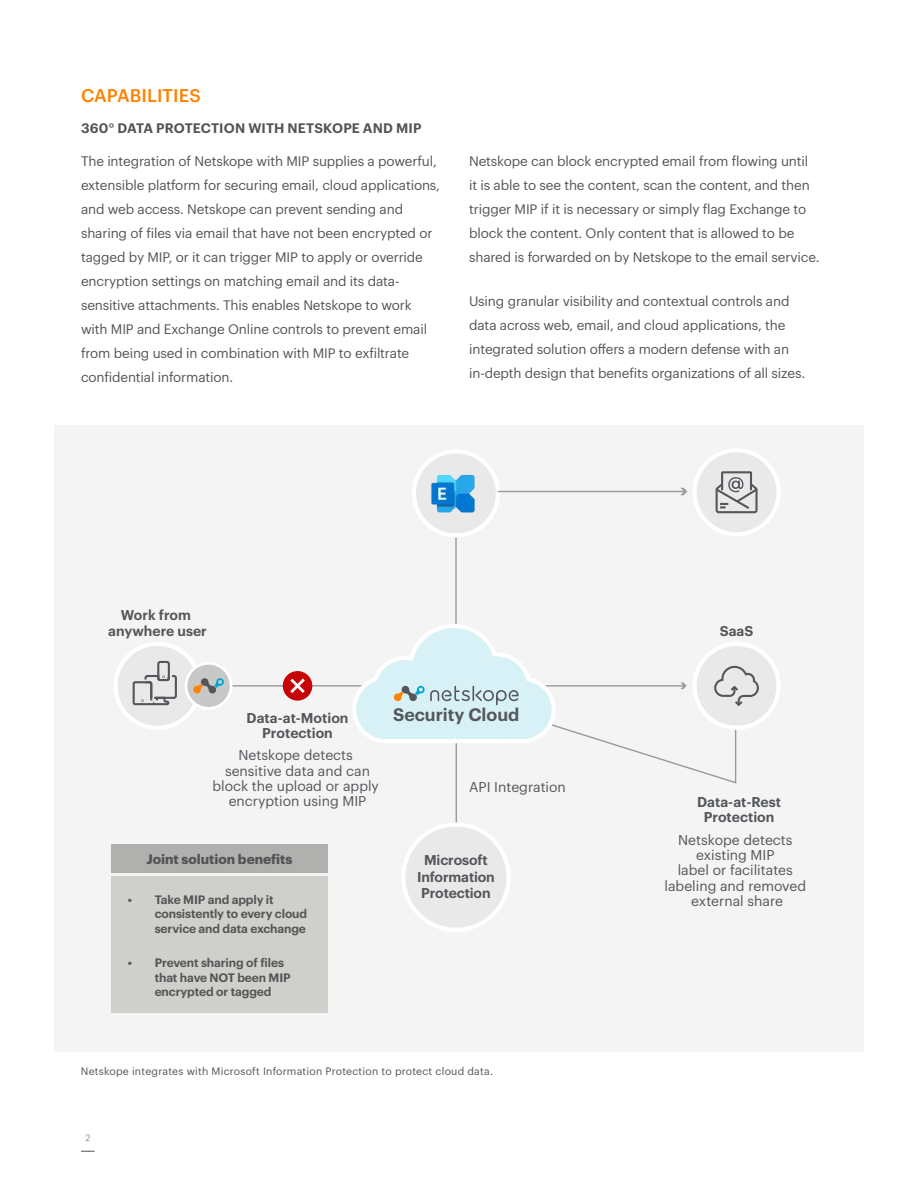
<style>
.page{position:relative;width:918px;height:1188px;background:#fff}
.page>*{position:absolute;margin:0;border:0;box-sizing:border-box;transform-origin:0 0}
.t1{font:500 18px "Graphik";letter-spacing:.005em;color:#ff8200}
.t2{font:600 17.7px "Graphik";color:#53565a}
.t3{font:13.95px/15.3px "Graphik";color:#53565a;text-align:center}
.t4{font:600 13.95px/15.3px "Graphik";color:#53565a;text-align:center}
.t5{font:13.5px/24px "Graphik";letter-spacing:-.01em;color:#565355}
.t6{font:600 13.5px "Graphik";letter-spacing:.005em;color:#565355}
.t7{font:700 13.5px "Graphik";color:#565355}
.t8{font:600 12px/14.4px "Graphik";letter-spacing:-.01em;color:#565355}
.t9{font:10.5px "Graphik";letter-spacing:.02em;color:#565355}
.t10{font:300 9px "Graphik";color:#565355}
</style>
<div class="page">
<svg style="left:81px;top:1151px;width:14px;height:1px"></svg>
<div style="left:54px;top:425px;width:810px;height:627px;background:#f4f4f4"></div>
<hr style="left:456px;top:741px;width:1px;height:93px;background:#97999b">
<hr style="left:455px;top:535px;width:2px;height:93px;background:#97999b">
<svg style="left:402px;top:822px;width:108px;height:109px"></svg>
<div style="left:116px;top:644px;width:84px;height:84px;background:#e9e9e9;border-radius:50%"></div>
<div style="left:114px;top:642px;width:88px;height:88px;border:4px solid #fff;border-radius:50%"></div>
<svg style="left:414px;top:451px;width:84px;height:84px"></svg>
<div style="left:412px;top:449px;width:88px;height:89px;border:4px solid #fff;border-radius:50%"></div>
<hr style="left:498px;top:491px;width:187px;height:1px;background:#97999b">
<svg style="left:680px;top:488px;width:7px;height:7px"></svg>
<hr style="left:229px;top:685px;width:137px;height:2px;background:#97999b">
<svg style="left:695px;top:644px;width:84px;height:84px"></svg>
<div style="left:695px;top:450px;width:84px;height:84px;background:#e9e9e9;border-radius:50%"></div>
<div style="left:692px;top:448px;width:89px;height:88px;border:4px solid #fff;border-radius:50%"></div>
<svg style="left:352px;top:624px;width:408px;height:161px"></svg>
<div style="left:157px;top:661px;width:13px;height:20px;border:2px solid #53565a;border-radius:2px"></div>
<svg style="left:132px;top:674px;width:45px;height:32px"></svg>
<div style="left:186px;top:663px;width:45px;height:45px;background:#c8c9c7;border-radius:50%"></div>
<div style="left:185px;top:662px;width:47px;height:48px;border:3px solid #fff;border-radius:50%"></div>
<svg style="left:193px;top:678px;width:31px;height:16px"></svg>
<div style="left:283px;top:671px;width:29px;height:30px;background:#c60305;border-radius:50%"></div>
<svg style="left:290px;top:678px;width:15px;height:15px"></svg>
<svg style="left:715px;top:471px;width:43px;height:43px"></svg>
<img style="left:412px;top:465px;width:83px;height:56px">
<div style="left:111px;top:877px;width:216px;height:136px;background:#cfcfcb"></div>
<div style="left:111px;top:845px;width:216px;height:28px;background:#b0b0ae"></div>
<h1 class="t1" style="left:81px;top:82px;width:121px">CAPABILITIES</h1>
<p class="t6" style="left:81px;top:118px;width:342px">360° DATA PROTECTION WITH NETSKOPE AND MIP</p>
<p class="t5" style="left:81px;top:148px;width:361px">The integration of Netskope with MIP supplies a powerful, extensible platform for securing email, cloud applications, and web access. Netskope can prevent sending and sharing of files via email that have not been encrypted or tagged by MIP, or it can trigger MIP to apply or override encryption settings on matching email and its data&shy;sensitive attachments. This enables Netskope to work with MIP and Exchange Online controls to prevent email from being used in combination with MIP to exfiltrate confidential information.</p>
<p class="t5" style="left:469px;top:148px;width:352px">Netskope can block encrypted email from flowing until it is able to see the content, scan the content, and then trigger MIP if it is necessary or simply flag Exchange to block the content. Only content that is allowed to be shared is forwarded on by Netskope to the email service.</p>
<p class="t5" style="left:469px;top:288px;width:338px">Using granular visibility and contextual controls and data across web, email, and cloud applications, the integrated solution offers a modern defense with an in-depth design that benefits organizations of all sizes.</p>
<p class="t4" style="left:108px;top:606px;width:100px">Work from anywhere user</p>
<p class="t4" style="left:247px;top:709px;width:103px">Data-at-Motion<br>Protection</p>
<p class="t3" style="left:212px;top:747px;width:168px">Netskope detects sensitive data and can block the upload or apply encryption using MIP</p>
<h2 class="t2" style="left:393px;top:701px;width:128px">Security Cloud</h2>
<p class="t3" style="left:469px;top:778px;width:98px">API Integration</p>
<p class="t7" style="left:146px;top:849px;width:148px">Joint solution benefits</p>
<p class="t8" style="left:155px;top:891px;width:154px;text-indent:-27px">• Take MIP and apply it consistently to every cloud service and data exchange</p>
<p class="t8" style="left:155px;top:955px;width:138px;text-indent:-27px">• Prevent sharing of files that have NOT been MIP encrypted or tagged</p>
<p class="t4" style="left:417px;top:850px;width:79px;line-height:16.6px">Microsoft<br>Information<br>Protection</p>
<p class="t9" style="left:81px;top:1063px;width:413px">Netskope integrates with Microsoft Information Protection to protect cloud data.</p>
<p class="t10" style="left:85px;top:1132px;width:6px">2</p>
<p class="t4" style="left:720px;top:622px;width:35px">SaaS</p>
<p class="t4" style="left:697px;top:793px;width:85px">Data-at-Rest<br>Protection</p>
<p class="t3" style="left:665px;top:831px;width:143px">Netskope detects existing MIP<br>label or facilitates labeling and removed external share</p>
</div>
